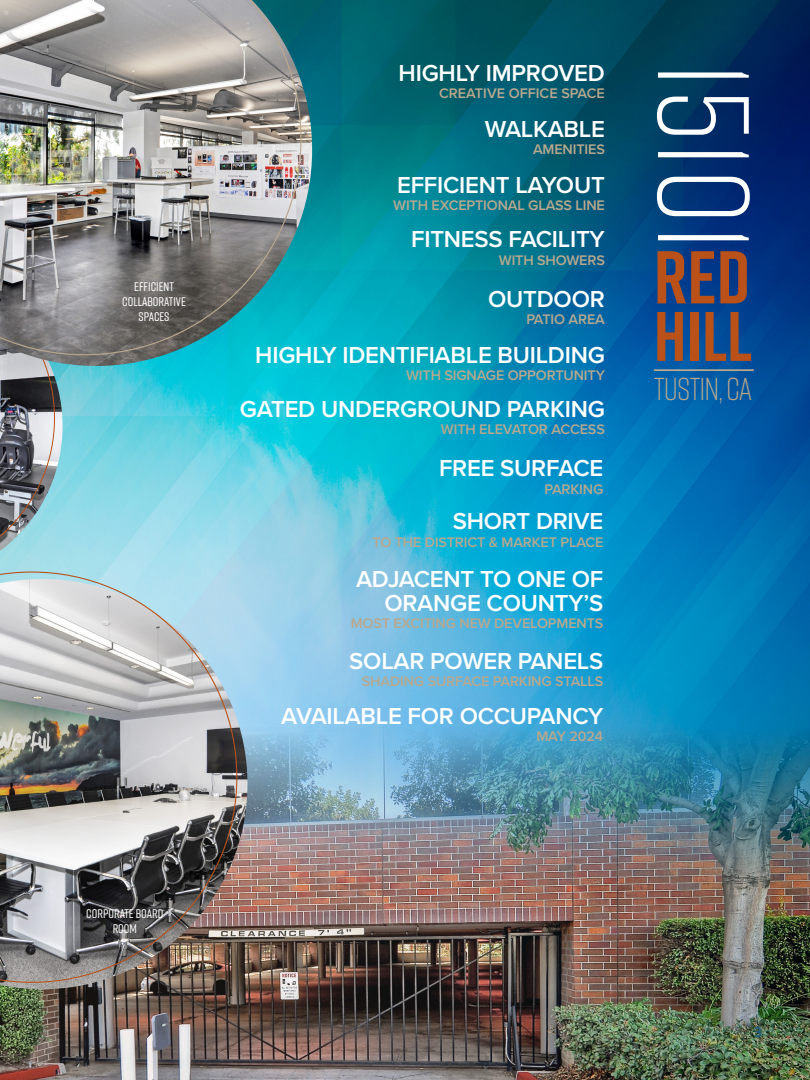
<style>
.page{position:relative;width:810px;height:1080px;background:#fff}
.page>*{position:absolute;margin:0;border:0;box-sizing:border-box;transform-origin:0 0}
.t1{font:300 129.75px "Rift";color:#fff}
.t2{font:700 74.5px "Rift";color:#b95119}
.t3{font:700 69.88px "Rift";color:#b95119}
.t4{font:300 31.62px "Rift";letter-spacing:-.03em;color:#b9a88e}
.t5{font:600 24px/23.8px "Proxima Nova";letter-spacing:-.01em;color:#fff;text-align:right}
.t6{font:700 15px "Brandon Grotesque";color:#235e81}
.t7{font:600 14.38px "Proxima Nova";letter-spacing:-.01em;color:#b9a88e}
.t8{font:500 12.5px/15px "Rift";color:#fff;text-align:center}
</style>
<div class="page">
<img style="left:55px;top:0;width:755px;height:589px">
<img style="left:55px;top:366px;width:8px;height:185px">
<svg style="left:0;top:366px;width:55px;height:205px;background:#808f95"></svg>
<img style="left:0;top:0;width:312px;height:366px">
<img style="left:0;top:0;width:301px;height:355px">
<img style="left:0;top:589px;width:301px;height:491px">
<img style="left:301px;top:270px;width:509px;height:810px">
<img style="left:0;top:579px;width:248px;height:410px">
<img style="left:0;top:571px;width:237px;height:412px">
<hr style="left:654px;top:369px;width:100px;height:2px;background:#b9a88e">
<p class="t8" style="left:122px;top:278px;width:65px">EFFICIENT<br>COLLABORATIVE<br>SPACES</p>
<p class="t5" style="left:399px;top:60px;width:208px">HIGHLY IMPROVED</p>
<p class="t7" style="left:439px;top:83px;width:167px">CREATIVE OFFICE SPACE</p>
<p class="t5" style="left:485px;top:117px;width:122px">WALKABLE</p>
<p class="t7" style="left:533px;top:139px;width:73px">AMENITIES</p>
<p class="t5" style="left:397px;top:172px;width:209px">EFFICIENT LAYOUT</p>
<p class="t7" style="left:393px;top:195px;width:213px">WITH EXCEPTIONAL GLASS LINE</p>
<p class="t5" style="left:411px;top:227px;width:195px">FITNESS FACILITY</p>
<p class="t7" style="left:499px;top:249px;width:108px">WITH SHOWERS</p>
<p class="t5" style="left:488px;top:286px;width:118px">OUTDOOR</p>
<p class="t7" style="left:526px;top:308px;width:80px">PATIO AREA</p>
<p class="t5" style="left:255px;top:342px;width:351px">HIGHLY IDENTIFIABLE BUILDING</p>
<p class="t7" style="left:406px;top:365px;width:200px">WITH SIGNAGE OPPORTUNITY</p>
<p class="t5" style="left:240px;top:396px;width:366px">GATED UNDERGROUND PARKING</p>
<p class="t7" style="left:441px;top:419px;width:165px">WITH ELEVATOR ACCESS</p>
<p class="t5" style="left:439px;top:456px;width:166px">FREE SURFACE</p>
<p class="t7" style="left:544px;top:478px;width:60px">PARKING</p>
<p class="t5" style="left:453px;top:509px;width:152px">SHORT DRIVE</p>
<p class="t7" style="left:373px;top:531px;width:232px">TO THE DISTRICT &amp; MARKET PLACE</p>
<p class="t5" style="left:356px;top:567px;width:249px">ADJACENT TO ONE OF<br>ORANGE COUNTY’S</p>
<p class="t7" style="left:351px;top:613px;width:254px">MOST EXCITING NEW DEVELOPMENTS</p>
<p class="t5" style="left:349px;top:648px;width:256px">SOLAR POWER PANELS</p>
<p class="t7" style="left:362px;top:671px;width:243px">SHADING SURFACE PARKING STALLS</p>
<p class="t5" style="left:281px;top:703px;width:324px">AVAILABLE FOR OCCUPANCY</p>
<p class="t7" style="left:536px;top:725px;width:68px">MAY 2024</p>
<p class="t1" style="left:794px;top:62px;width:191px;rotate:90deg">15101</p>
<p class="t2" style="left:654px;top:224px;width:98px">RED</p>
<p class="t3" style="left:654px;top:286px;width:100px">HILL</p>
<p class="t4" style="left:654px;top:367px;width:100px">TUSTIN, CA</p>
<p class="t8" style="left:86px;top:905px;width:79px">CORPORATE BOARD<br>ROOM</p>
<p class="t6" style="left:754px;top:1021px;width:9px">3</p>
</div>
